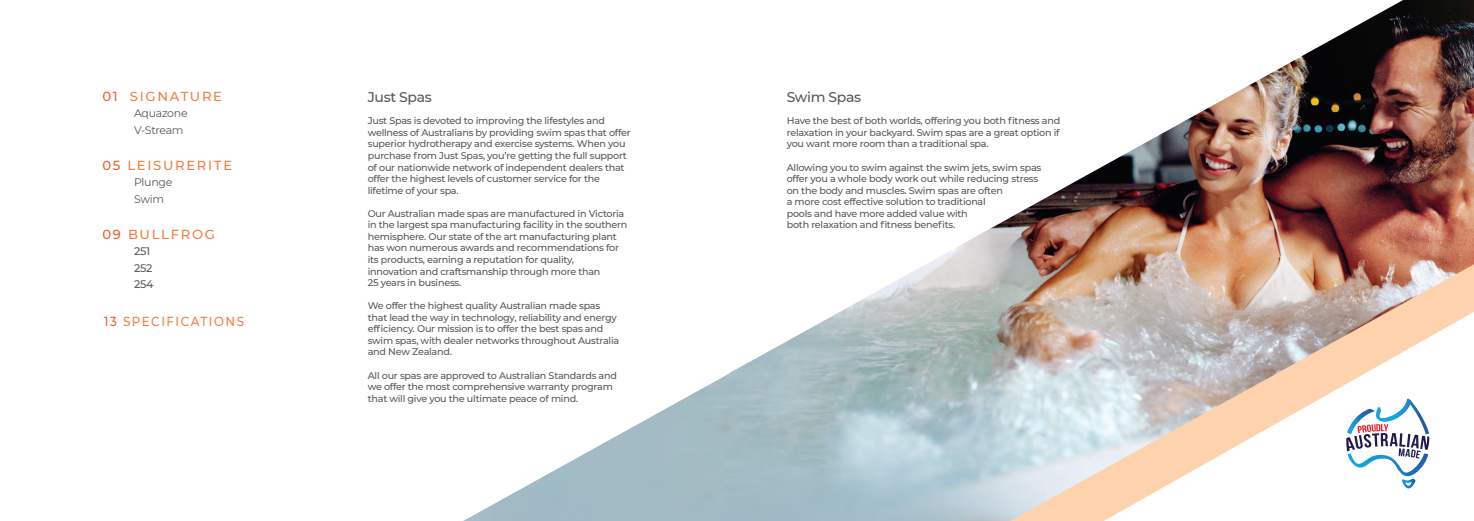
<style>
.page{position:relative;width:1474px;height:521px;background:#fff}
.page>*{position:absolute;margin:0;border:0;box-sizing:border-box;transform-origin:0 0}
.t1{font:500 14px "Montserrat";letter-spacing:-.025em;color:#57585a}
.t2{font:500 13.12px "Montserrat";letter-spacing:.13em;color:#f17e45}
.t3{font:500 13.12px "Montserrat";letter-spacing:.13em;color:#f17e45;scale:.9 1}
.t4{font:10.94px/16.4px "Montserrat";letter-spacing:-.025em;color:#57585a}
.t5{font:500 10.94px/16.4px "Montserrat";letter-spacing:-.025em;color:#57585a}
.t6{font:500 9.62px/11.5px "Montserrat";letter-spacing:-.025em;color:#57585a}
.s1{color:#ee5d22}
</style>
<div class="page">
<img style="left:463px;top:374px;width:266px;height:147px">
<img style="left:729px;top:0;width:744px;height:521px">
<svg style="left:1103px;top:312px;width:370px;height:209px"></svg>
<svg style="left:1345px;top:399px;width:84px;height:89px"></svg>
<h2 class="t2" style="left:102px;top:87px;width:121px"><span class="s1">01</span> SIGNATURE</h2>
<p class="t4" style="left:134px;top:105px;width:55px">Aquazone<br>V-Stream</p>
<h2 class="t2" style="left:102px;top:156px;width:131px"><span class="s1">05</span> LEISURERITE</h2>
<p class="t4" style="left:134px;top:174px;width:40px">Plunge<br>Swim</p>
<h2 class="t2" style="left:102px;top:225px;width:114px"><span class="s1">09</span> BULLFROG</h2>
<p class="t5" style="left:134px;top:243px;width:21px">251<br>252<br>254</p>
<h2 class="t3" style="left:104px;top:312px;width:157px"><span class="s1">13</span> SPECIFICATIONS</h2>
<h1 class="t1" style="left:368px;top:88px;width:65px">Just Spas</h1>
<p class="t6" style="left:368px;top:115px;width:264px">Just Spas is devoted to improving the lifestyles and wellness of Australians by providing swim spas that offer superior hydrotherapy and exercise systems. When you purchase from Just Spas, you’re getting the full support of our nationwide network of independent dealers that offer the highest levels of customer service for the lifetime of your spa.</p>
<p class="t6" style="left:368px;top:207px;width:261px">Our Australian made spas are manufactured in Victoria in the largest spa manufacturing facility in the southern hemisphere. Our state of the art manufacturing plant has won numerous awards and recommendations for its products, earning a reputation for quality,<br>innovation and craftsmanship through more than<br>25 years in business.</p>
<p class="t6" style="left:368px;top:300px;width:253px">We offer the highest quality Australian made spas that lead the way in technology, reliability and energy efficiency. Our mission is to offer the best spas and swim spas, with dealer networks throughout Australia and New Zealand.</p>
<p class="t6" style="left:368px;top:369px;width:251px">All our spas are approved to Australian Standards and we offer the most comprehensive warranty program that will give you the ultimate peace of mind.</p>
<h1 class="t1" style="left:786px;top:88px;width:76px">Swim Spas</h1>
<p class="t6" style="left:786px;top:115px;width:275px;text-align:justify">Have the best of both worlds, offering you both fitness and relaxation in your backyard. Swim spas are a great option if you want more room than a traditional spa.</p>
<p class="t6" style="left:786px;top:161px;width:256px">Allowing you to swim against the swim jets, swim spas offer you a whole body work out while reducing stress on the body and muscles. Swim spas are often<br>a more cost effective solution to traditional<br>pools and have more added value with<br>both relaxation and fitness benefits.</p>
</div>
